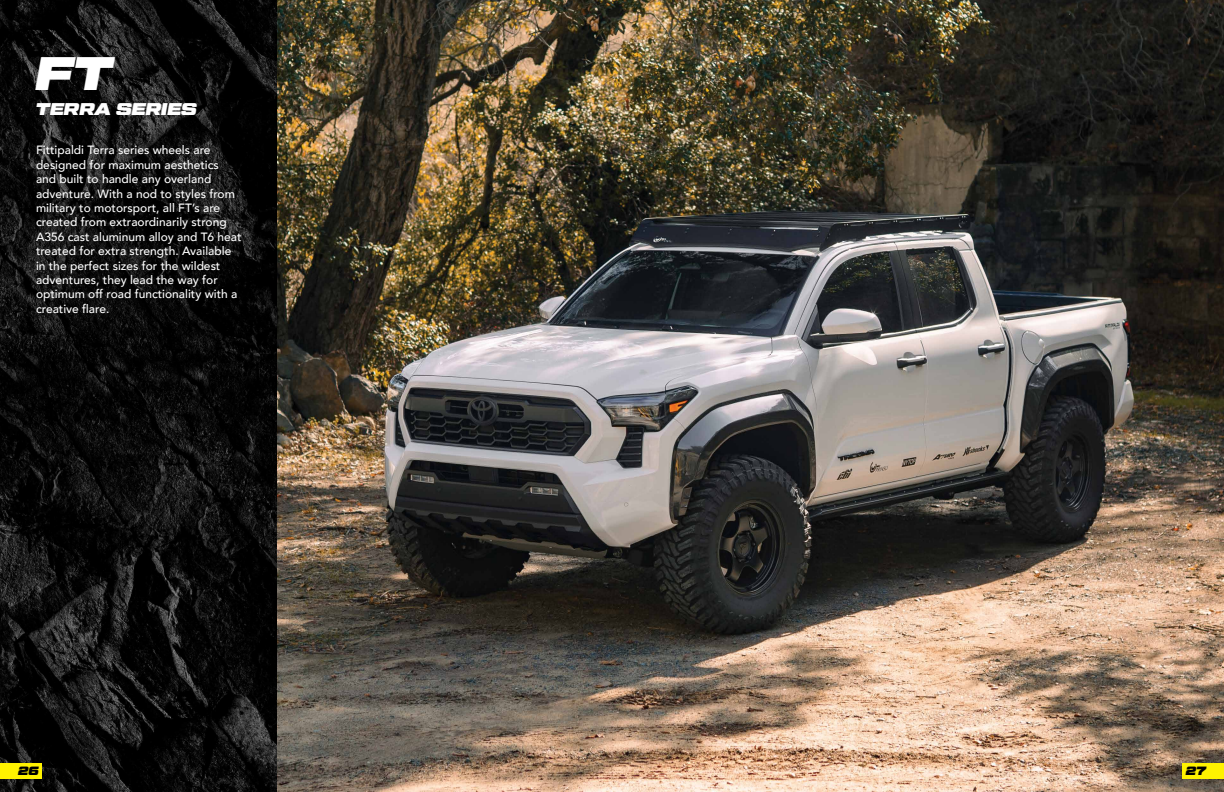
<style>
.page{position:relative;width:1224px;height:792px;background:#fff}
.page>*{position:absolute;margin:0;border:0;box-sizing:border-box;transform-origin:0 0}
.t1{font:47px "Tactic Sans Exd Ult It";color:#fff}
.t2{font:17px "Tactic Sans Exd Ult It";color:#fff}
.t3{font:500 12px/14.4px "Avenir";color:#fff}
.t4{font:12px "Tactic Sans Exd Ult It";color:#000}
</style>
<div class="page">
<img style="left:276px;top:0;width:948px;height:792px">
<img style="left:0;top:0;width:276px;height:792px">
<div style="left:0;top:763px;width:41px;height:16px;background:#fff200"></div>
<div style="left:1183px;top:763px;width:41px;height:16px;background:#fff200"></div>
<h1 class="t1" style="left:36px;top:50px;width:77px">FT</h1>
<h2 class="t2" style="left:36px;top:100px;width:162px">TERRA SERIES</h2>
<p class="t3" style="left:36px;top:142px;width:207px">Fittipaldi Terra series wheels are designed for maximum aesthetics and built to handle any overland adventure. With a nod to styles from military to motorsport, all FT’s are created from extraordinarily strong A356 cast aluminum alloy and T6 heat treated for extra strength. Available in the perfect sizes for the wildest adventures, they lead the way for optimum off road functionality with a creative flare.</p>
<p class="t4" style="left:18px;top:765px;width:22px">26</p>
<p class="t4" style="left:1186px;top:765px;width:22px">27</p>
</div>
